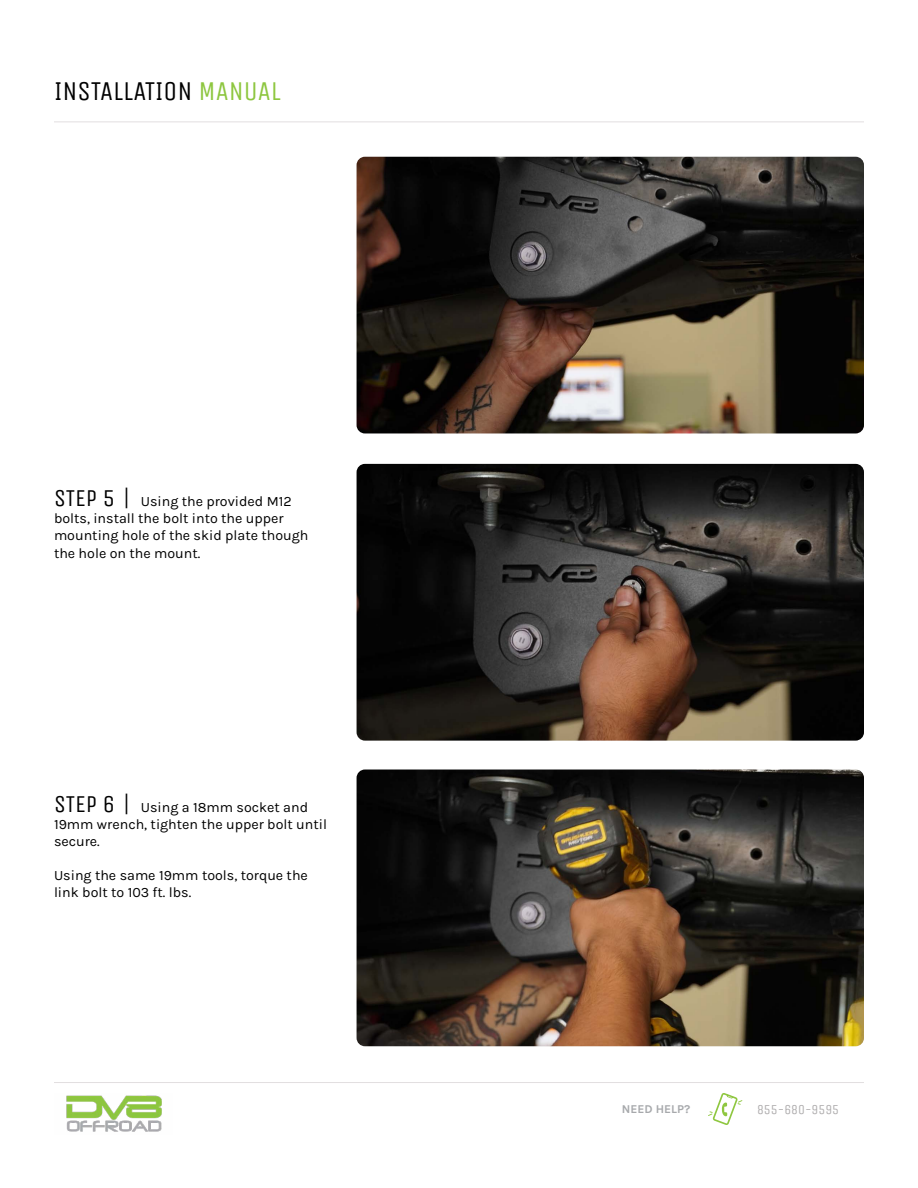
<style>
.page{position:relative;width:918px;height:1188px;background:#fff}
.page>*{position:absolute;margin:0;border:0;box-sizing:border-box;transform-origin:0 0}
.t1{font:27px "Unica One";color:#000}
.t2{font:14.25px/17.1px "Karla";color:#000}
.t3{font:13.5px "Unica One";color:#afadae}
.t4{font:12px "Karla";color:#a7a9ac}
.s1{color:#8dc63f}
.s2{font-family:"Unica One";font-size:24px}
</style>
<div class="page">
<img style="left:357px;top:464px;width:507px;height:277px">
<img style="left:357px;top:770px;width:507px;height:276px">
<img style="left:357px;top:157px;width:507px;height:276px">
<hr style="left:54px;top:122px;width:810px;height:1px;background:#e2dfe0">
<svg style="left:708px;top:1093px;width:34px;height:32px"></svg>
<hr style="left:54px;top:1082px;width:810px;height:1px;background:#e2dfe0">
<img style="left:66px;top:1095px;width:96px;height:37px">
<h1 class="t1" style="left:54px;top:72px;width:228px">INSTALLATION <span class="s1">MANUAL</span></h1>
<p class="t2" style="left:54px;top:492px;width:256px"><span class="s2">STEP 5 |</span> Using the provided M12 bolts, install the bolt into the upper mounting hole of the skid plate though the hole on the mount.</p>
<p class="t2" style="left:54px;top:798px;width:275px"><span class="s2">STEP 6 |</span> Using a 18mm socket and<br>19mm wrench, tighten the upper bolt until secure.</p>
<p class="t2" style="left:54px;top:867px;width:255px">Using the same 19mm tools, torque the link bolt to 103 ft. lbs.</p>
<p class="t4" style="left:622px;top:1101px;width:70px">NEED HELP?</p>
<p class="t3" style="left:757px;top:1100px;width:84px">855-680-9595</p>
</div>
